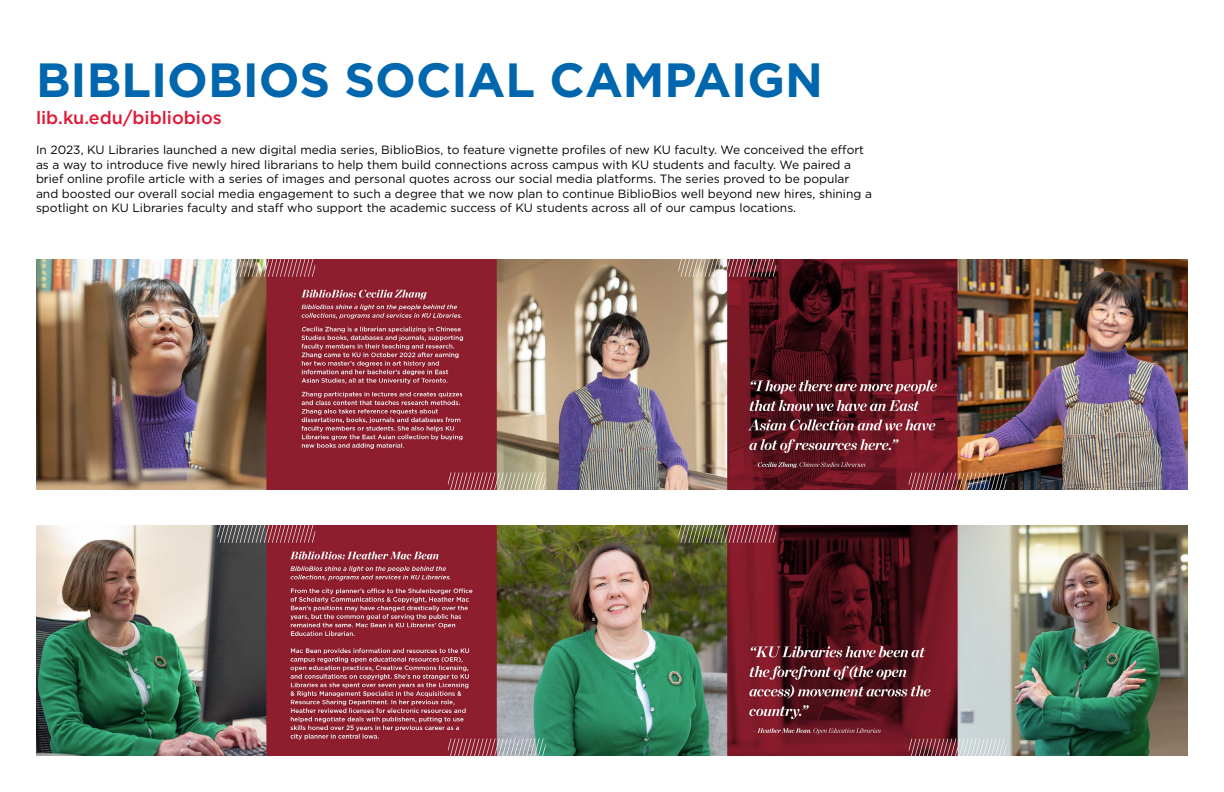
<style>
.page{position:relative;width:1224px;height:792px;background:#fff}
.page>*{position:absolute;margin:0;border:0;box-sizing:border-box;transform-origin:0 0}
.t1{font:700 48px "Gotham";color:#0067ae}
.t2{font:500 18px "Gotham";color:#e11837}
.t3{font:12px/14.4px "Gotham";color:#000}
</style>
<div class="page">
<img style="left:36px;top:259px;width:1152px;height:231px">
<img style="left:36px;top:526px;width:1152px;height:230px">
<p class="t1" style="left:36px;top:49px;width:788px">BIBLIOBIOS SOCIAL CAMPAIGN</p>
<p class="t2" style="left:36px;top:105px;width:187px">lib.ku.edu/bibliobios</p>
<p class="t3" style="left:36px;top:143px;width:838px">In 2023, KU Libraries launched a new digital media series, BiblioBios, to feature vignette profiles of new KU faculty. We conceived the effort as a way to introduce five newly hired librarians to help them build connections across campus with KU students and faculty. We paired a brief online profile article with a series of images and personal quotes across our social media platforms. The series proved to be popular and boosted our overall social media engagement to such a degree that we now plan to continue BiblioBios well beyond new hires, shining a spotlight on KU Libraries faculty and staff who support the academic success of KU students across all of our campus locations.</p>
</div>
